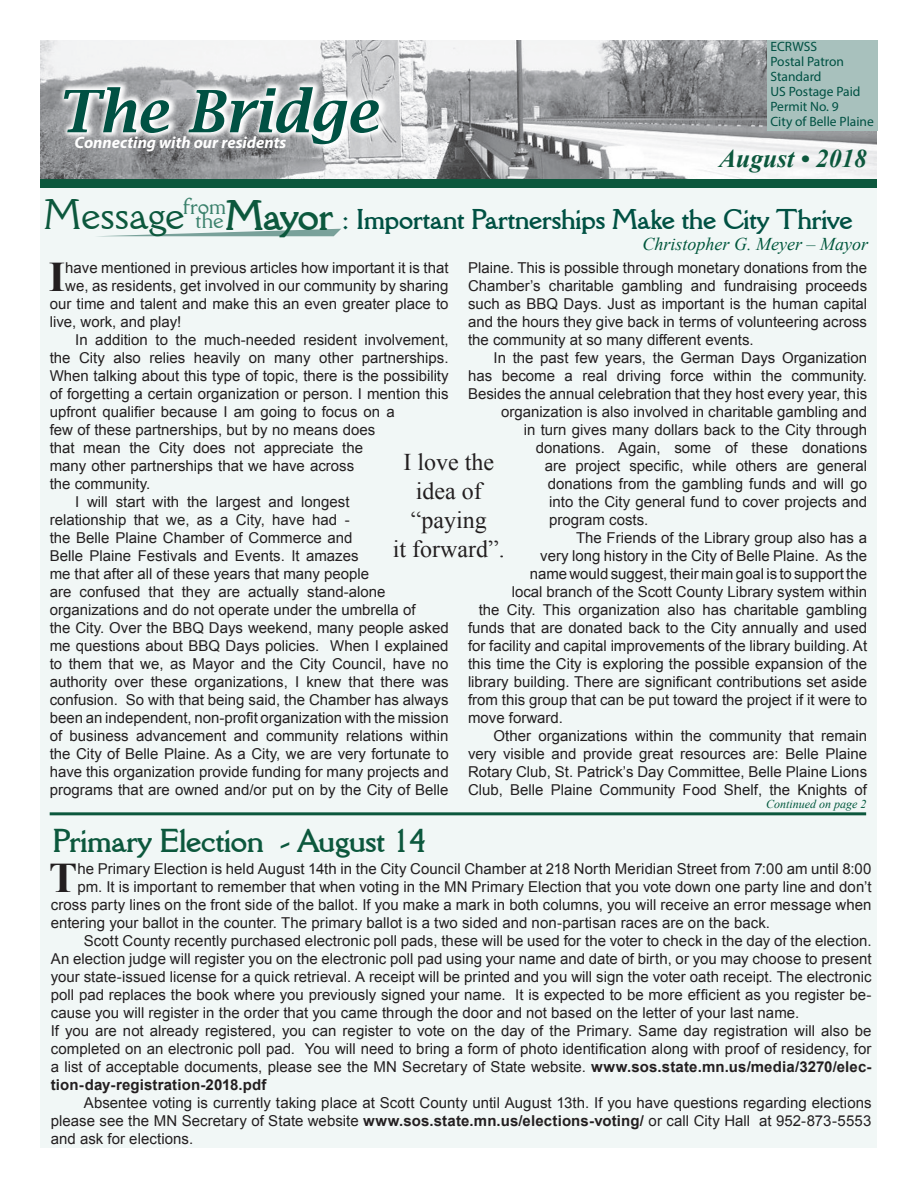
<style>
.page{position:relative;width:918px;height:1188px;background:#fff}
.page>*{position:absolute;margin:0;border:0;box-sizing:border-box;transform-origin:0 0}
.t1{font:italic 600 58.5px "Lucida Bright";color:#005143}
.t2{font:42.6px "Rory Normal";color:#0c583d}
.t3{font:700 42.6px "Rory";letter-spacing:-.01em;color:#0c583d}
.t4{font:700 42.15px "Times New Roman";color:#231f20}
.t5{font:700 33px "Rory";color:#0c583d}
.t6{font:700 28.5px "Rory";color:#005143}
.t7{font:italic 700 25.5px "Times New Roman";color:#0c583d}
.t8{font:24px/28.8px "Times New Roman";color:#231f20;text-align:center}
.t9{font:italic 18px "Times New Roman";color:#00573c}
.t10{font:italic 700 16.5px "Myriad Pro";color:#fff}
.t11{font:15px/18px "Arial";color:#231f20;text-align:justify}
.t12{font:700 15px "Arial";letter-spacing:.01em;color:#231f20}
.t13{font:13.5px/15px "Myriad Pro";color:#005143}
.t14{font:italic 12px "Times New Roman";color:#00573c}
.s1{font-size:23.25px;color:#3c826d}
.s2{font-weight:700}
</style>
<div class="page">
<img style="left:41px;top:40px;width:836px;height:139px">
<div style="left:768px;top:40px;width:110px;height:91px;background:#a8c1bd"></div>
<svg style="left:58px;top:80px;width:331px;height:72px"></svg>
<div style="left:40px;top:185px;width:837px;height:963px;background:#f1f7f6"></div>
<div style="left:40px;top:179px;width:837px;height:9px;background:#0c583d"></div>
<svg style="left:106px;top:229px;width:235px;height:7px"></svg>
<hr style="left:50px;top:812px;width:816px;height:3px;background:#0c583d">
<h1 class="t1" style="left:56px;top:78px;width:324px">The Bridge</h1>
<p class="t10" style="left:75px;top:132px;width:213px">Connecting with our residents</p>
<p class="t13" style="left:770px;top:38px;width:92px">ECRWSS<br>Postal Patron<br>Standard<br>US Postage Paid<br>Permit No. 9</p>
<p class="t13" style="left:770px;top:113px;width:105px">City of Belle Plaine</p>
<h3 class="t7" style="left:719px;top:141px;width:149px">August • 2018</h3>
<h2 class="t3" style="left:183px;top:176px;width:150px"><sup>from</sup>Mayor</h2>
<h2 class="t2" style="left:44px;top:175px;width:181px">Message <span class="s1">the</span></h2>
<h3 class="t6" style="left:342px;top:193px;width:512px">: Important Partnerships Make the City Thrive</h3>
<p class="t9" style="left:643px;top:232px;width:227px">Christopher G. Meyer – Mayor</p>
<p class="t11" style="left:468px;top:259px;width:401px">Plaine. This is possible through monetary donations from the Chamber’s charitable gambling and fundraising proceeds such as BBQ Days. Just as important is the human capital and the hours they give back in terms of volunteering across the community at so many different events.</p>
<p class="t11" style="left:494px;top:349px;width:375px">In the past few years, the German Days Organization</p>
<p class="t11" style="left:468px;top:367px;width:401px">has become a real driving force within the community.</p>
<p class="t11" style="left:468px;top:385px;width:401px">Besides the annual celebration that they host every year, this</p>
<p class="t11" style="left:501px;top:403px;width:367px">organization is also involved in charitable gambling and</p>
<p class="t11" style="left:524px;top:421px;width:345px">in turn gives many dollars back to the City through</p>
<p class="t11" style="left:536px;top:439px;width:333px">donations. Again, some of these donations</p>
<p class="t11" style="left:545px;top:457px;width:324px">are project specific, while others are general</p>
<p class="t11" style="left:548px;top:475px;width:321px">donations from the gambling funds and will go</p>
<p class="t11" style="left:549px;top:493px;width:319px">into the City general fund to cover projects and</p>
<p class="t11" style="left:549px;top:511px;width:101px">program costs.</p>
<p class="t11" style="left:576px;top:529px;width:293px">The Friends of the Library group also has a</p>
<p class="t11" style="left:540px;top:547px;width:329px">very long history in the City of Belle Plaine. As the</p>
<p class="t11" style="left:530px;top:565px;width:339px">name would suggest, their main goal is to support the</p>
<p class="t11" style="left:512px;top:583px;width:357px">local branch of the Scott County Library system within</p>
<p class="t11" style="left:479px;top:601px;width:390px">the City. This organization also has charitable gambling</p>
<p class="t11" style="left:468px;top:619px;width:401px">funds that are donated back to the City annually and used</p>
<p class="t11" style="left:468px;top:637px;width:401px">for facility and capital improvements of the library building. At</p>
<p class="t11" style="left:468px;top:655px;width:401px">this time the City is exploring the possible expansion of the</p>
<p class="t11" style="left:468px;top:673px;width:401px">library building. There are significant contributions set aside</p>
<p class="t11" style="left:468px;top:691px;width:401px">from this group that can be put toward the project if it were to</p>
<p class="t11" style="left:468px;top:709px;width:97px">move forward.</p>
<p class="t11" style="left:494px;top:727px;width:375px">Other organizations within the community that remain</p>
<p class="t11" style="left:468px;top:745px;width:401px">very visible and provide great resources are: Belle Plaine</p>
<p class="t11" style="left:468px;top:763px;width:401px">Rotary Club, St. Patrick’s Day Committee, Belle Plaine Lions</p>
<p class="t11" style="left:468px;top:781px;width:401px">Club, Belle Plaine Community Food Shelf, the Knights of</p>
<h3 class="t4" style="left:49px;top:248px;width:18px">I</h3>
<p class="t11" style="left:65px;top:259px;width:385px">have mentioned in previous articles how important it is that</p>
<p class="t11" style="left:65px;top:277px;width:385px">we, as residents, get involved in our community by sharing</p>
<p class="t11" style="left:50px;top:295px;width:400px">our time and talent and make this an even greater place to</p>
<p class="t11" style="left:50px;top:313px;width:133px">live, work, and play!</p>
<p class="t11" style="left:75px;top:331px;width:375px">In addition to the much-needed resident involvement,</p>
<p class="t11" style="left:50px;top:349px;width:400px">the City also relies heavily on many other partnerships.</p>
<p class="t11" style="left:50px;top:367px;width:400px">When talking about this type of topic, there is the possibility</p>
<p class="t11" style="left:50px;top:385px;width:401px">of forgetting a certain organization or person. I mention this</p>
<p class="t11" style="left:50px;top:403px;width:346px">upfront qualifier because I am going to focus on a</p>
<p class="t11" style="left:50px;top:421px;width:327px">few of these partnerships, but by no means does</p>
<p class="t11" style="left:50px;top:439px;width:315px">that mean the City does not appreciate the</p>
<p class="t11" style="left:50px;top:457px;width:306px">many other partnerships that we have across</p>
<p class="t11" style="left:50px;top:475px;width:102px">the community.</p>
<p class="t11" style="left:75px;top:493px;width:276px">I will start with the largest and longest</p>
<p class="t11" style="left:50px;top:511px;width:301px">relationship that we, as a City, have had -</p>
<p class="t11" style="left:50px;top:529px;width:304px">the Belle Plaine Chamber of Commerce and</p>
<p class="t11" style="left:50px;top:547px;width:310px">Belle Plaine Festivals and Events. It amazes</p>
<p class="t11" style="left:50px;top:565px;width:321px">me that after all of these years that many people</p>
<p class="t11" style="left:50px;top:583px;width:337px">are confused that they are actually stand-alone</p>
<p class="t11" style="left:50px;top:601px;width:367px">organizations and do not operate under the umbrella of</p>
<p class="t11" style="left:50px;top:619px;width:401px">the City. Over the BBQ Days weekend, many people asked</p>
<p class="t11" style="left:50px;top:637px;width:400px">me questions about BBQ Days policies. When I explained</p>
<p class="t11" style="left:50px;top:655px;width:400px">to them that we, as Mayor and the City Council, have no</p>
<p class="t11" style="left:50px;top:673px;width:400px">authority over these organizations, I knew that there was</p>
<p class="t11" style="left:50px;top:691px;width:400px">confusion. So with that being said, the Chamber has always</p>
<p class="t11" style="left:50px;top:709px;width:400px">been an independent, non-profit organization with the mission</p>
<p class="t11" style="left:50px;top:727px;width:400px">of business advancement and community relations within</p>
<p class="t11" style="left:50px;top:745px;width:401px">the City of Belle Plaine. As a City, we are very fortunate to</p>
<p class="t11" style="left:50px;top:763px;width:400px">have this organization provide funding for many projects and</p>
<p class="t11" style="left:50px;top:781px;width:400px">programs that are owned and/or put on by the City of Belle</p>
<h3 class="t8" style="left:393px;top:447px;width:113px">I love the idea of “paying<br>it forward”.</h3>
<p class="t14" style="left:766px;top:796px;width:102px">Continued on page 2</p>
<h3 class="t5" style="left:53px;top:810px;width:375px">Primary Election - August 14</h3>
<h3 class="t4" style="left:49px;top:849px;width:30px">T</h3>
<p class="t11" style="left:77px;top:860px;width:796px">he Primary Election is held August 14th in the City Council Chamber at 218 North Meridian Street from 7:00 am until 8:00</p>
<p class="t11" style="left:77px;top:878px;width:796px">pm. It is important to remember that when voting in the MN Primary Election that you vote down one party line and don’t</p>
<p class="t11" style="left:51px;top:896px;width:822px">cross party lines on the front side of the ballot. If you make a mark in both columns, you will receive an error message when</p>
<p class="t11" style="left:51px;top:914px;width:721px">entering your ballot in the counter. The primary ballot is a two sided and non-partisan races are on the back.</p>
<p class="t11" style="left:84px;top:932px;width:789px">Scott County recently purchased electronic poll pads, these will be used for the voter to check in the day of the election.</p>
<p class="t11" style="left:51px;top:950px;width:822px">An election judge will register you on the electronic poll pad using your name and date of birth, or you may choose to present</p>
<p class="t11" style="left:51px;top:968px;width:822px">your state-issued license for a quick retrieval. A receipt will be printed and you will sign the voter oath receipt. The electronic</p>
<p class="t11" style="left:51px;top:986px;width:822px">poll pad replaces the book where you previously signed your name. It is expected to be more efficient as you register be-</p>
<p class="t11" style="left:51px;top:1004px;width:750px">cause you will register in the order that you came through the door and not based on the letter of your last name.</p>
<p class="t11" style="left:51px;top:1022px;width:822px">If you are not already registered, you can register to vote on the day of the Primary. Same day registration will also be</p>
<p class="t11" style="left:51px;top:1040px;width:822px">completed on an electronic poll pad. You will need to bring a form of photo identification along with proof of residency, for</p>
<p class="t11" style="left:51px;top:1058px;width:822px">a list of acceptable documents, please see the MN Secretary of State website. <span class="s2">www.sos.state.mn.us/media/3270/elec-</span></p>
<p class="t12" style="left:51px;top:1075px;width:217px">tion-day-registration-2018.pdf</p>
<p class="t11" style="left:51px;top:1094px;width:822px;text-indent:33px">Absentee voting is currently taking place at Scott County until August 13th. If you have questions regarding elections please see the MN Secretary of State website <span class="s2">www.sos.state.mn.us/elections-voting/</span> or call City Hall at 952-873-5553 and ask for elections.</p>
</div>
